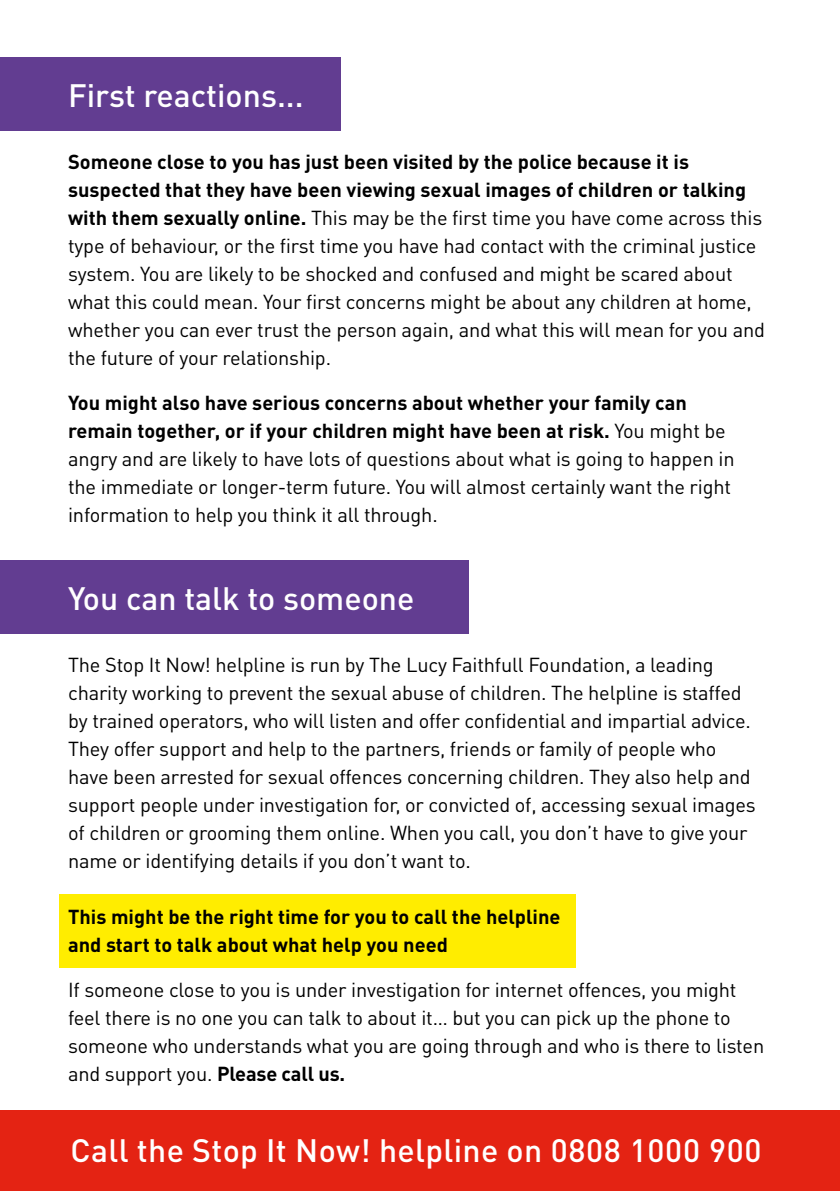
<style>
.page{position:relative;width:840px;height:1191px;background:#fff}
.page>*{position:absolute;margin:0;border:0;box-sizing:border-box;transform-origin:0 0}
.t1{font:500 32px "DIN Pro";color:#fff}
.t2{font:20px/28px "DIN Pro";letter-spacing:-.01em;color:#000}
.t3{font:700 20px/28px "DIN Pro";color:#000}
.s1{font-weight:700}
</style>
<div class="page">
<div style="left:60px;top:894px;width:515px;height:74px;background:#ffed00"></div>
<div style="left:0;top:560px;width:468px;height:74px;background:#623d91"></div>
<div style="left:0;top:57px;width:340px;height:73px;background:#623d91"></div>
<div style="left:0;top:1110px;width:839px;height:81px;background:#e42313"></div>
<h1 class="t1" style="left:68px;top:75px;width:237px">First reactions...</h1>
<p class="t2" style="left:68px;top:147px;width:698px"><span class="s1">Someone close to you has just been visited by the police because it is suspected that they have been viewing sexual images of children or talking with them sexually online.</span> This may be the first time you have come across this type of behaviour, or the first time you have had contact with the criminal justice system. You are likely to be shocked and confused and might be scared about what this could mean. Your first concerns might be about any children at home, whether you can ever trust the person again, and what this will mean for you and the future of your relationship.</p>
<p class="t2" style="left:68px;top:388px;width:667px"><span class="s1">You might also have serious concerns about whether your family can remain together, or if your children might have been at risk.</span> You might be angry and are likely to have lots of questions about what is going to happen in the immediate or longer-term future. You will almost certainly want the right information to help you think it all through.</p>
<h1 class="t1" style="left:68px;top:577px;width:347px">You can talk to someone</h1>
<p class="t2" style="left:68px;top:650px;width:688px">The Stop It Now! helpline is run by The Lucy Faithfull Foundation, a leading charity working to prevent the sexual abuse of children. The helpline is staffed by trained operators, who will listen and offer confidential and impartial advice.<br>They offer support and help to the partners, friends or family of people who have been arrested for sexual offences concerning children. They also help and support people under investigation for, or convicted of, accessing sexual images of children or grooming them online. When you call, you don’t have to give your name or identifying details if you don’t want to.</p>
<p class="t3" style="left:68px;top:902px;width:493px">This might be the right time for you to call the helpline and start to talk about what help you need</p>
<p class="t2" style="left:68px;top:975px;width:697px">If someone close to you is under investigation for internet offences, you might feel there is no one you can talk to about it… but you can pick up the phone to someone who understands what you are going through and who is there to listen and support you. <span class="s1">Please call us.</span></p>
<h1 class="t1" style="left:71px;top:1129px;width:692px">Call the Stop It Now! helpline on 0808 1000 900</h1>
</div>
